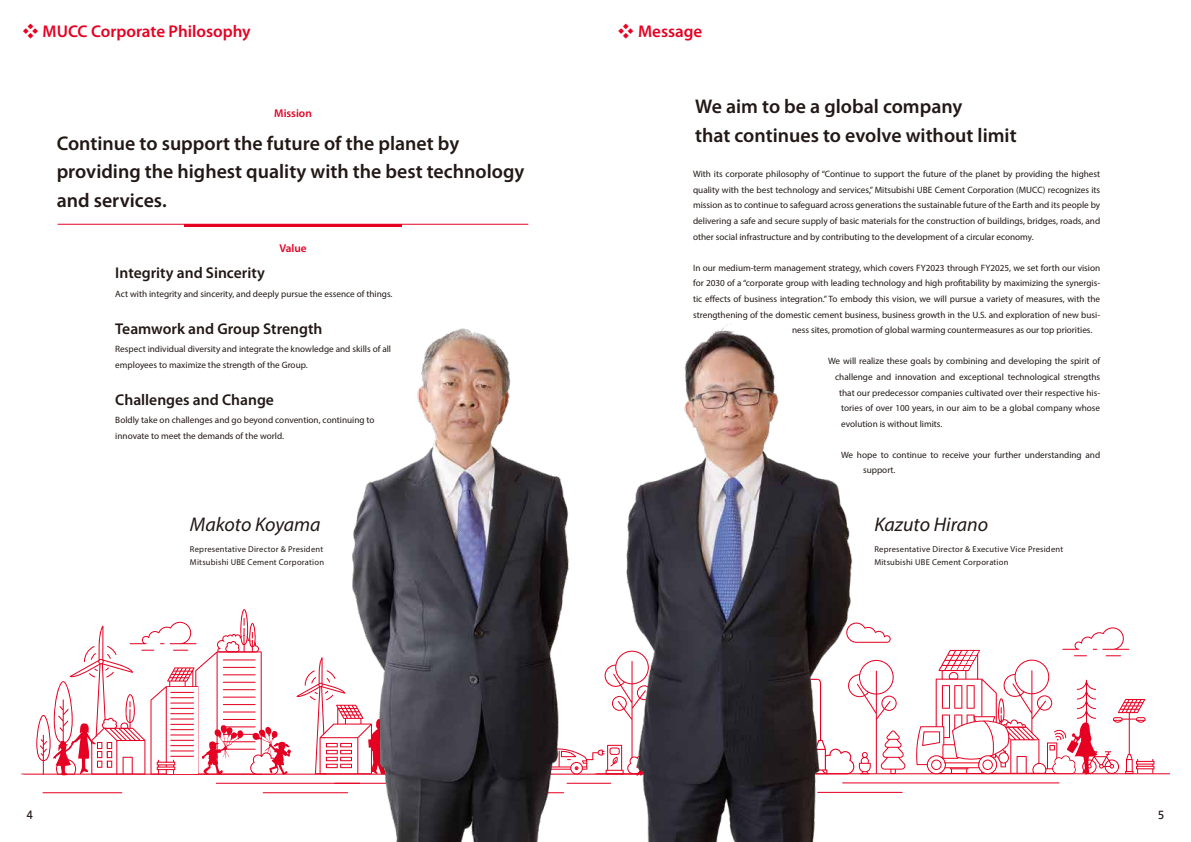
<style>
.page{position:relative;width:1191px;height:842px;background:#fff}
.page>*{position:absolute;margin:0;border:0;box-sizing:border-box;transform-origin:0 0}
.t1{font:600 19.8px/28.4px "Myriad Pro";color:#221815}
.t2{font:italic 19.8px "Myriad Pro";color:#221815}
.t3{font:600 17px "Myriad Pro";color:#e60022}
.t4{font:600 15.6px "Myriad Pro";color:#221815}
.t5{font:600 11.3px "Myriad Pro";color:#e60022}
.t6{font:11px "Hiragino UD Sans Std N W5";color:#221815}
.t7{font:9.2px/15.6px "Myriad Pro";color:#221815}
.t8{font:8.5px/12.8px "Myriad Pro";letter-spacing:.03em;color:#221815}
.s1{font-family:"Koz Min Pr 6 N";font-weight:400;font-size:15.6px}
</style>
<div class="page">
<hr style="left:216px;top:783px;width:144px;height:1px;background:#e60022">
<hr style="left:43px;top:792px;width:79px;height:1px;background:#e60022">
<svg style="left:21px;top:609px;width:1149px;height:174px"></svg>
<img style="left:245px;top:323px;width:805px;height:519px">
<hr style="left:58px;top:224px;width:470px;height:1px;background:#e60022">
<hr style="left:184px;top:224px;width:218px;height:3px;background:#e60022">
<h2 class="t3" style="left:23px;top:20px;width:230px"><span class="s1">❖</span> MUCC Corporate Philosophy</h2>
<p class="t5" style="left:274px;top:106px;width:39px">Mission</p>
<h1 class="t1" style="left:57px;top:128px;width:469px">Continue to support the future of the planet by providing the highest quality with the best technology and services.</h1>
<p class="t5" style="left:279px;top:241px;width:29px">Value</p>
<h3 class="t4" style="left:115px;top:263px;width:151px">Integrity and Sincerity</h3>
<p class="t7" style="left:115px;top:286px;width:279px">Act with integrity and sincerity, and deeply pursue the essence of things.</p>
<h3 class="t4" style="left:115px;top:318px;width:209px">Teamwork and Group Strength</h3>
<p class="t7" style="left:115px;top:341px;width:277px">Respect individual diversity and integrate the knowledge and skills of all employees to maximize the strength of the Group.</p>
<h3 class="t4" style="left:115px;top:389px;width:160px">Challenges and Change</h3>
<p class="t7" style="left:115px;top:412px;width:261px">Boldly take on challenges and go beyond convention, continuing to innovate to meet the demands of the world.</p>
<h1 class="t2" style="left:190px;top:512px;width:132px">Makoto Koyama</h1>
<p class="t8" style="left:190px;top:543px;width:136px">Representative Director &amp; President<br>Mitsubishi UBE Cement Corporation</p>
<h2 class="t3" style="left:618px;top:20px;width:86px"><span class="s1">❖</span> Message</h2>
<h1 class="t1" style="left:695px;top:91px;width:323px;line-height:29px">We aim to be a global company<br>that continues to evolve without limit</h1>
<p class="t7" style="left:693px;top:166px;width:409px;text-align:justify">With its corporate philosophy of “Continue to support the future of the planet by providing the highest quality with the best technology and services,” Mitsubishi UBE Cement Corporation (MUCC) recognizes its mission as to continue to safeguard across generations the sustainable future of the Earth and its people by delivering a safe and secure supply of basic materials for the construction of buildings, bridges, roads, and other social infrastructure and by contributing to the development of a circular economy.</p>
<p class="t7" style="left:693px;top:260px;width:409px">In our medium-term management strategy, which covers FY2023 through FY2025, we set forth our vision</p>
<p class="t7" style="left:693px;top:275px;width:409px">for 2030 of a “corporate group with leading technology and high profitability by maximizing the synergis-</p>
<p class="t7" style="left:693px;top:291px;width:408px">tic effects of business integration.” To embody this vision, we will pursue a variety of measures, with the</p>
<p class="t7" style="left:693px;top:306px;width:409px">strengthening of the domestic cement business, business growth in the U.S. and exploration of new busi-</p>
<p class="t7" style="left:792px;top:322px;width:302px">ness sites, promotion of global warming countermeasures as our top priorities.</p>
<p class="t7" style="left:828px;top:353px;width:274px">We will realize these goals by combining and developing the spirit of</p>
<p class="t7" style="left:835px;top:369px;width:267px">challenge and innovation and exceptional technological strengths</p>
<p class="t7" style="left:839px;top:384px;width:262px">that our predecessor companies cultivated over their respective his-</p>
<p class="t7" style="left:841px;top:400px;width:260px">tories of over 100 years, in our aim to be a global company whose</p>
<p class="t7" style="left:841px;top:416px;width:103px">evolution is without limits.</p>
<p class="t7" style="left:863px;top:447px;width:239px;text-indent:-22px">We hope to continue to receive your further understanding and support.</p>
<h1 class="t2" style="left:874px;top:512px;width:115px">Kazuto Hirano</h1>
<p class="t8" style="left:874px;top:543px;width:190px">Representative Director &amp; Executive Vice President<br>Mitsubishi UBE Cement Corporation</p>
<p class="t6" style="left:26px;top:806px;width:8px">4</p>
<p class="t6" style="left:1158px;top:806px;width:8px">5</p>
</div>
